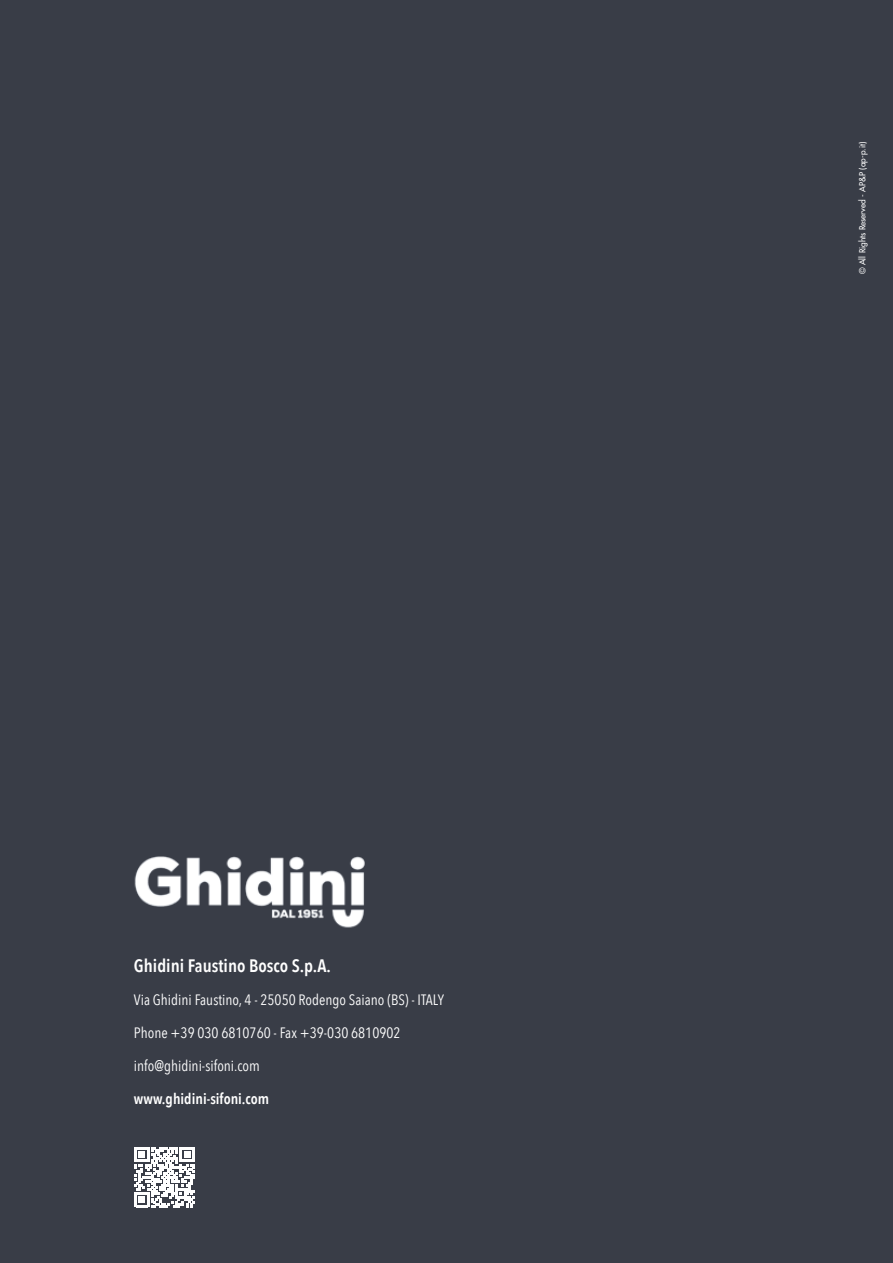
<style>
.page{position:relative;width:893px;height:1263px;background:#393d47}
.page>*{position:absolute;margin:0;border:0;box-sizing:border-box;transform-origin:0 0}
.t1{font:600 18px "Avenir Next Condensed";color:#fff}
.t2{font:15px "Avenir Next Condensed";color:#fff}
.t3{font:600 15px "Avenir Next Condensed";color:#fff}
.t4{font:8.25px "Futura";color:#fff}
</style>
<div class="page">
<img style="left:134px;top:856px;width:231px;height:72px">
<svg style="left:135px;top:1147px;width:59px;height:60px"></svg>
<p class="t1" style="left:134px;top:950px;width:198px">Ghidini Faustino Bosco S.p.A.</p>
<p class="t2" style="left:134px;top:987px;width:312px">Via Ghidini Faustino, 4 - 25050 Rodengo Saiano (BS) - ITALY</p>
<p class="t2" style="left:134px;top:1020px;width:268px">Phone +39 030 6810760 - Fax +39-030 6810902</p>
<p class="t2" style="left:134px;top:1053px;width:127px">info@ghidini-sifoni.com</p>
<p class="t3" style="left:134px;top:1086px;width:137px">www.ghidini-sifoni.com</p>
<p class="t4" style="left:857px;top:274px;width:134px;rotate:-90deg">© All Rights Reserved - AP&amp;P (ap-p.it)</p>
</div>
